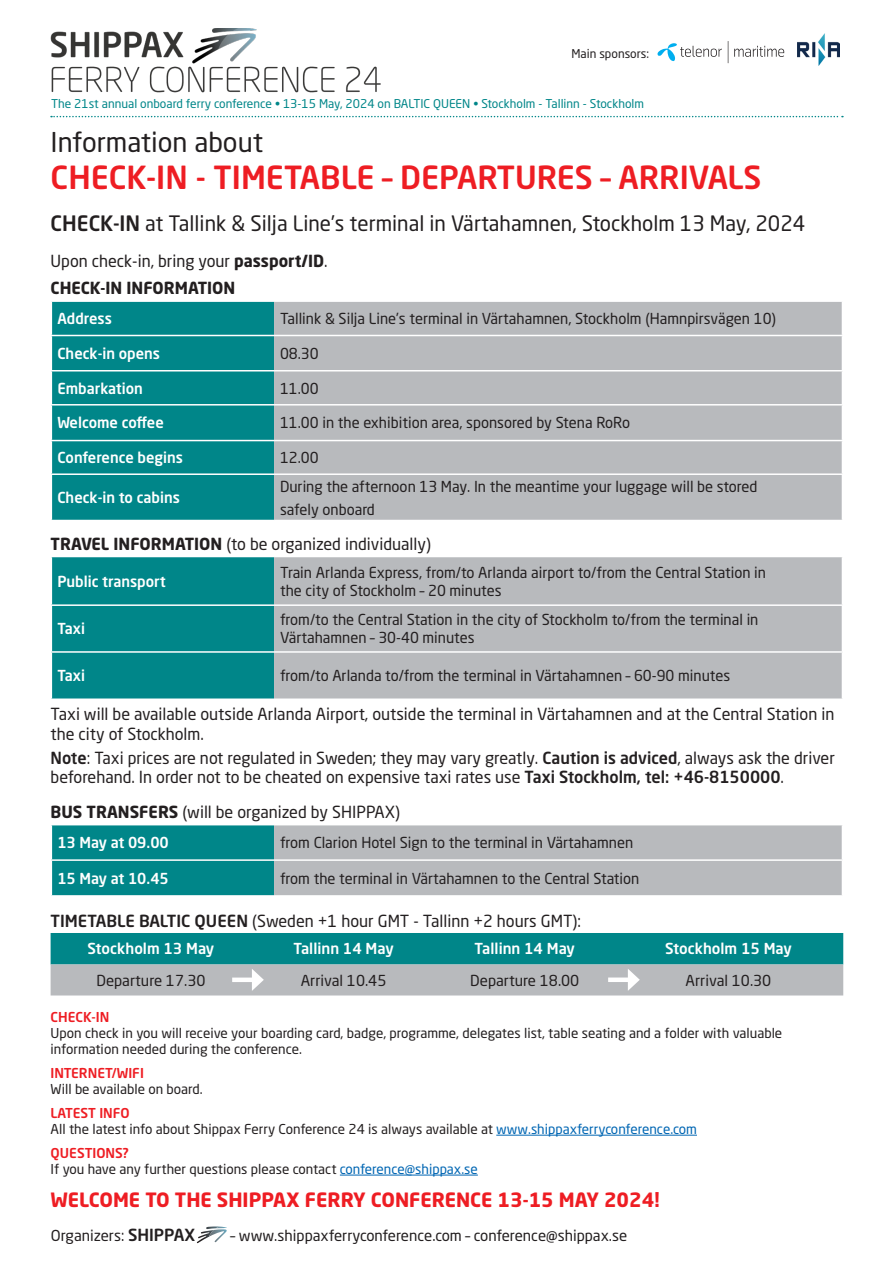
<style>
.page{position:relative;width:893px;height:1263px;background:#fff}
.page>*{position:absolute;margin:0;border:0;box-sizing:border-box;transform-origin:0 0}
.Fet_text_röd_stor{font:500 31.5px "Neo Sans Std";color:#ee1d23}
.t1{font:27px "Neo Sans Std";color:#231f20}
.t2{font:21px "Neo Sans Std";color:#231f20}
.Fet_text_röd{font:700 19.5px "Neo Sans Std";color:#ee1d23}
.Mellanrubrik{font:16.5px/19.8px "Neo Sans Std";color:#231f20}
.Mellanrubrik-2{font:700 16.5px "Neo Sans Std";color:#231f20}
.t3{font:15px/18px "Neo Sans Std";color:#231f20}
.t4{font:500 15px "Neo Sans Std";color:#fff}
.t5{font:13.5px/16.2px "Neo Sans Std";color:#231f20}
.t6{font:500 13.5px "Neo Sans Std";color:#ee1d23}
.t7{font:12px "Neo Sans Std";color:#008689}
.t8{font:12px "Neo Sans Std";color:#231f20}
.s1{font-weight:500}
.s2{font-weight:700}
.s3{color:#0166b3}
.s4{font-weight:500;font-size:16.5px}
</style>
<div class="page">
<img style="left:50px;top:29px;width:331px;height:64px">
<svg style="left:51px;top:116px;width:792px;height:1px"></svg>
<svg style="left:197px;top:1226px;width:30px;height:17px"></svg>
<hr style="left:496px;top:1135px;width:201px;height:1px;background:#0166b3">
<hr style="left:340px;top:1175px;width:138px;height:1px;background:#0166b3">
<div style="left:52px;top:302px;width:222px;height:218px;background:#008689"></div>
<div style="left:274px;top:302px;width:568px;height:218px;background:#b8babd"></div>
<hr style="left:51px;top:335px;width:223px;height:1px;background:#fff">
<hr style="left:274px;top:335px;width:569px;height:1px;background:#fff">
<hr style="left:51px;top:370px;width:223px;height:1px;background:#fff">
<hr style="left:274px;top:370px;width:569px;height:1px;background:#fff">
<hr style="left:51px;top:404px;width:223px;height:1px;background:#fff">
<hr style="left:274px;top:404px;width:569px;height:1px;background:#fff">
<hr style="left:51px;top:440px;width:223px;height:1px;background:#fff">
<hr style="left:274px;top:440px;width:569px;height:1px;background:#fff">
<hr style="left:51px;top:473px;width:223px;height:2px;background:#fff">
<hr style="left:274px;top:473px;width:569px;height:2px;background:#fff">
<div style="left:52px;top:557px;width:222px;height:141px;background:#008689"></div>
<div style="left:274px;top:557px;width:568px;height:141px;background:#b8babd"></div>
<hr style="left:51px;top:604px;width:223px;height:2px;background:#fff">
<hr style="left:274px;top:604px;width:569px;height:2px;background:#fff">
<hr style="left:51px;top:651px;width:223px;height:2px;background:#fff">
<hr style="left:274px;top:651px;width:569px;height:2px;background:#fff">
<svg style="left:52px;top:825px;width:790px;height:70px;background:#85abae"></svg>
<hr style="left:51px;top:859px;width:223px;height:2px;background:#fff">
<hr style="left:274px;top:859px;width:569px;height:2px;background:#fff">
<svg style="left:51px;top:933px;width:792px;height:62px;background:#5ca0a3"></svg>
<img style="left:798px;top:33px;width:42px;height:32px">
<svg style="left:657px;top:43px;width:65px;height:18px"></svg>
<svg style="left:728px;top:41px;width:56px;height:22px"></svg>
<p class="t8" style="left:571px;top:46px;width:79px">Main sponsors:</p>
<p class="t7" style="left:51px;top:96px;width:595px">The 21st annual onboard ferry conference • 13-15 May, 2024 on BALTIC QUEEN • Stockholm - Tallinn - Stockholm</p>
<p class="t1" style="left:51px;top:125px;width:214px">Information about</p>
<p class="Fet_text_röd_stor" style="left:51px;top:158px;width:712px">CHECK-IN - TIMETABLE – DEPARTURES – ARRIVALS</p>
<p class="t2" style="left:51px;top:210px;width:756px"><span class="s1">CHECK-IN</span> at Tallink &amp; Silja Line’s terminal in Värtahamnen, Stockholm 13 May, 2024</p>
<p class="Mellanrubrik" style="left:51px;top:251px;width:278px">Upon check-in, bring your <span class="s2">passport/ID</span>.</p>
<p class="Mellanrubrik-2" style="left:51px;top:278px;width:186px">CHECK-IN INFORMATION</p>
<p class="t4" style="left:57px;top:309px;width:56px">Address</p>
<p class="t3" style="left:280px;top:309px;width:497px">Tallink &amp; Silja Line’s terminal in Värtahamnen, Stockholm (Hamnpirsvägen 10)</p>
<p class="t4" style="left:57px;top:344px;width:104px">Check-in opens</p>
<p class="t3" style="left:280px;top:344px;width:40px">08.30</p>
<p class="t4" style="left:57px;top:378px;width:87px">Embarkation</p>
<p class="t3" style="left:280px;top:379px;width:40px">11.00</p>
<p class="t4" style="left:57px;top:413px;width:108px">Welcome coffee</p>
<p class="t3" style="left:280px;top:414px;width:351px">11.00 in the exhibition area, sponsored by Stena RoRo</p>
<p class="t4" style="left:57px;top:448px;width:127px">Conference begins</p>
<p class="t3" style="left:280px;top:448px;width:40px">12.00</p>
<p class="t4" style="left:57px;top:488px;width:124px">Check-in to cabins</p>
<p class="t3" style="left:280px;top:477px;width:479px">During the afternoon 13 May. In the meantime your luggage will be stored</p>
<p class="t3" style="left:280px;top:500px;width:96px">safely onboard</p>
<p class="Mellanrubrik" style="left:51px;top:533px;width:382px"><span class="s2">TRAVEL INFORMATION</span> (to be organized individually)</p>
<p class="t4" style="left:57px;top:572px;width:110px">Public transport</p>
<p class="t3" style="left:280px;top:563px;width:487px">Train Arlanda Express, from/to Arlanda airport to/from the Central Station in</p>
<p class="t3" style="left:280px;top:581px;width:223px">the city of Stockholm – 20 minutes</p>
<p class="t4" style="left:57px;top:619px;width:29px">Taxi</p>
<p class="t3" style="left:280px;top:611px;width:480px">from/to the Central Station in the city of Stockholm to/from the terminal in<br>Värtahamnen – 30-40 minutes</p>
<p class="t4" style="left:57px;top:666px;width:29px">Taxi</p>
<p class="t3" style="left:280px;top:667px;width:452px">from/to Arlanda to/from the terminal in Värtahamnen – 60-90 minutes</p>
<p class="Mellanrubrik" style="left:51px;top:704px;width:785px">Taxi will be available outside Arlanda Airport, outside the terminal in Värtahamnen and at the Central Station in the city of Stockholm.</p>
<p class="Mellanrubrik" style="left:51px;top:747px;width:786px"><span class="s1">Note</span>: Taxi prices are not regulated in Sweden; they may vary greatly. <span class="s1">Caution is adviced</span>, always ask the driver beforehand. In order not to be cheated on expensive taxi rates use <span class="s1">Taxi Stockholm, tel: +46-8150000</span>.</p>
<p class="Mellanrubrik" style="left:51px;top:802px;width:351px"><span class="s2">BUS TRANSFERS</span> (will be organized by SHIPPAX)</p>
<p class="t4" style="left:57px;top:833px;width:113px">13 May at 09.00</p>
<p class="t3" style="left:280px;top:833px;width:355px">from Clarion Hotel Sign to the terminal in Värtahamnen</p>
<p class="t4" style="left:57px;top:869px;width:113px">15 May at 10.45</p>
<p class="t3" style="left:280px;top:869px;width:361px">from the terminal in Värtahamnen to the Central Station</p>
<p class="Mellanrubrik" style="left:51px;top:911px;width:532px"><span class="s1">TIMETABLE BALTIC QUEEN</span> (Sweden +1 hour GMT - Tallinn +2 hours GMT):</p>
<p class="t4" style="left:88px;top:939px;width:128px">Stockholm 13 May</p>
<p class="t4" style="left:293px;top:939px;width:102px">Tallinn 14 May</p>
<p class="t4" style="left:475px;top:939px;width:102px">Tallinn 14 May</p>
<p class="t4" style="left:665px;top:939px;width:128px">Stockholm 15 May</p>
<p class="t3" style="left:96px;top:971px;width:111px">Departure 17.30</p>
<p class="t3" style="left:301px;top:971px;width:87px">Arrival 10.45</p>
<p class="t3" style="left:470px;top:971px;width:111px">Departure 18.00</p>
<p class="t3" style="left:686px;top:971px;width:87px">Arrival 10.30</p>
<p class="t6" style="left:51px;top:1008px;width:60px">CHECK-IN</p>
<p class="t5" style="left:51px;top:1025px;width:733px">Upon check in you will receive your boarding card, badge, programme, delegates list, table seating and a folder with valuable information needed during the conference.</p>
<p class="t6" style="left:51px;top:1064px;width:95px">INTERNET/WIFI</p>
<p class="t5" style="left:51px;top:1081px;width:154px">Will be available on board.</p>
<p class="t6" style="left:51px;top:1104px;width:81px">LATEST INFO</p>
<p class="t5" style="left:51px;top:1121px;width:648px">All the latest info about Shippax Ferry Conference 24 is always available at <span class="s3">www.shippaxferryconference.com</span></p>
<p class="t6" style="left:51px;top:1144px;width:80px">QUESTIONS?</p>
<p class="t5" style="left:51px;top:1161px;width:429px">If you have any further questions please contact <span class="s3">conference@shippax.se</span></p>
<p class="Fet_text_röd" style="left:51px;top:1187px;width:611px">WELCOME TO THE SHIPPAX FERRY CONFERENCE 13-15 MAY 2024!</p>
<p class="t3" style="left:51px;top:1226px;width:146px">Organizers: <span class="s4">SHIPPAX</span></p>
<p class="t3" style="left:231px;top:1226px;width:398px">– www.shippaxferryconference.com – conference@shippax.se</p>
</div>
